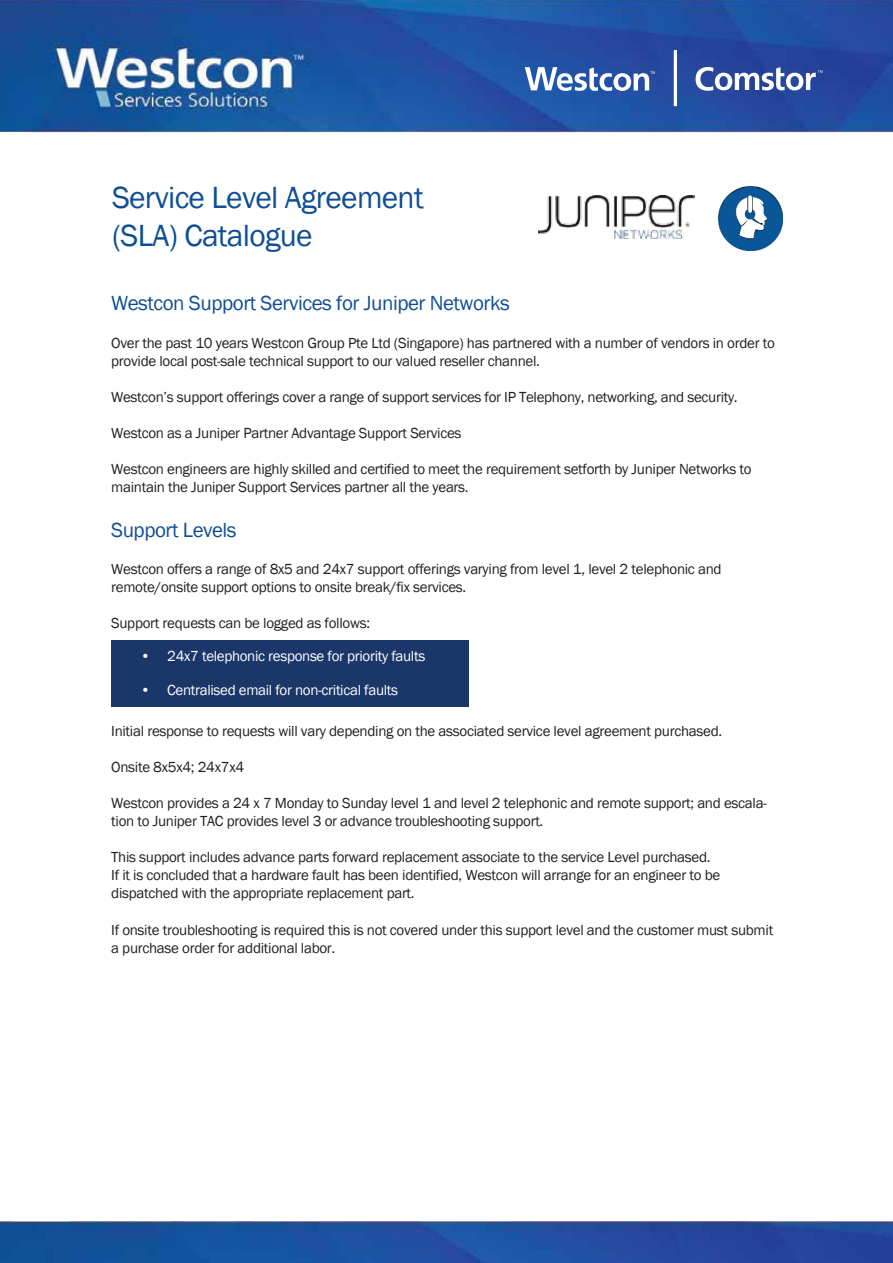
<style>
.page{position:relative;width:893px;height:1263px;background:#fff}
.page>*{position:absolute;margin:0;border:0;box-sizing:border-box;transform-origin:0 0}
.t1{font:31.5px/37.8px "Franklin Gothic";letter-spacing:-.02em;color:#0f4e94}
.t2{font:21px "Franklin Gothic";letter-spacing:-.02em;color:#0f4e94}
.t3{font:15px/18px "Franklin Gothic";letter-spacing:-.02em;color:#231f20}
.t4{font:15px "Franklin Gothic";letter-spacing:-.02em;color:#fff}
</style>
<div class="page">
<img style="left:0;top:0;width:893px;height:133px">
<img style="left:0;top:1221px;width:893px;height:42px">
<svg style="left:696px;top:67px;width:127px;height:24px"></svg>
<svg style="left:525px;top:67px;width:130px;height:24px"></svg>
<hr style="left:674px;top:50px;width:3px;height:56px;background:#fff">
<img style="left:538px;top:196px;width:156px;height:42px">
<img style="left:719px;top:186px;width:63px;height:64px">
<div style="left:112px;top:640px;width:357px;height:66px;background:#1b3668"></div>
<h1 class="t1" style="left:112px;top:179px;width:313px">Service Level Agreement (SLA) Catalogue</h1>
<h2 class="t2" style="left:111px;top:290px;width:400px">Westcon Support Services for Juniper Networks</h2>
<p class="t3" style="left:111px;top:334px;width:665px">Over the past 10 years Westcon Group Pte Ltd (Singapore) has partnered with a number of vendors in order to provide local post-sale technical support to our valued reseller channel.</p>
<p class="t3" style="left:111px;top:388px;width:628px">Westcon’s support offerings cover a range of support services for IP Telephony, networking, and security.</p>
<p class="t3" style="left:111px;top:424px;width:352px">Westcon as a Juniper Partner Advantage Support Services</p>
<p class="t3" style="left:111px;top:460px;width:642px">Westcon engineers are highly skilled and certified to meet the requirement setforth by Juniper Networks to maintain the Juniper Support Services partner all the years.</p>
<h2 class="t2" style="left:111px;top:517px;width:127px">Support Levels</h2>
<p class="t3" style="left:111px;top:561px;width:612px">Westcon offers a range of 8x5 and 24x7 support offerings varying from level 1, level 2 telephonic and remote/onsite support options to onsite break/fix services.</p>
<p class="t3" style="left:111px;top:615px;width:260px">Support requests can be logged as follows:</p>
<p class="t4" style="left:140px;top:647px;width:286px">• 24x7 telephonic response for priority faults</p>
<p class="t4" style="left:140px;top:681px;width:259px">• Centralised email for non-critical faults</p>
<p class="t3" style="left:111px;top:723px;width:612px">Initial response to requests will vary depending on the associated service level agreement purchased.</p>
<p class="t3" style="left:111px;top:759px;width:134px">Onsite 8x5x4; 24x7x4</p>
<p class="t3" style="left:111px;top:795px;width:657px">Westcon provides a 24 x 7 Monday to Sunday level 1 and level 2 telephonic and remote support; and escala&shy;tion to Juniper TAC provides level 3 or advance troubleshooting support.</p>
<p class="t3" style="left:111px;top:849px;width:611px">This support includes advance parts forward replacement associate to the service Level purchased.<br>If it is concluded that a hardware fault has been identified, Westcon will arrange for an engineer to be dispatched with the appropriate replacement part.</p>
<p class="t3" style="left:111px;top:921px;width:664px">If onsite troubleshooting is required this is not covered under this support level and the customer must submit a purchase order for additional labor.</p>
</div>
